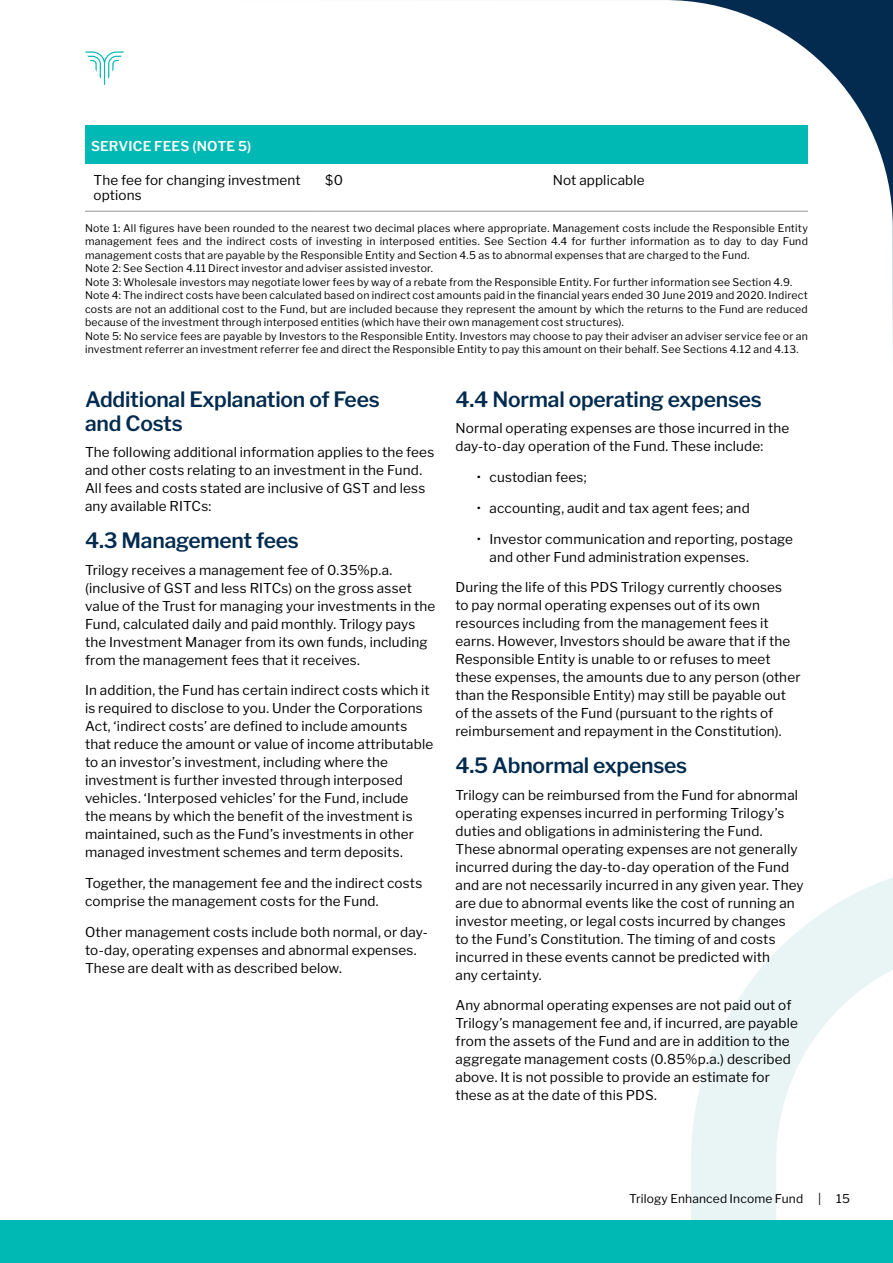
<style>
.page{position:relative;width:893px;height:1263px;background:#fff}
.page>*{position:absolute;margin:0;border:0;box-sizing:border-box;transform-origin:0 0}
.subhead1{font:600 21px/24px "Libre Franklin";letter-spacing:-.01em;color:#032b4f}
.Body_copy{font:100 13.5px/18px "Libre Franklin";letter-spacing:.01em;color:#000}
.Table_column_2{font:100 13.5px/15px "Libre Franklin";letter-spacing:.01em;color:#000}
.Table_header{font:600 13.5px "Libre Franklin";letter-spacing:.01em;color:#fff}
.t1{font:100 12px "Libre Franklin";letter-spacing:.01em;color:#000}
.Disclaimer{font:100 10.5px/13.5px "Libre Franklin";letter-spacing:.02em;color:#000;text-align:justify}
</style>
<div class="page">
<svg style="left:691px;top:877px;width:202px;height:289px"></svg>
<svg style="left:0;top:1166px;width:893px;height:56px"></svg>
<svg style="left:91px;top:0;width:802px;height:346px"></svg>
<div style="left:0;top:1222px;width:893px;height:41px;background:#00b8b4"></div>
<div style="left:85px;top:125px;width:723px;height:39px;background:#00b8b4"></div>
<hr style="left:85px;top:211px;width:232px;height:1px;background:#939598">
<hr style="left:317px;top:211px;width:227px;height:1px;background:#939598">
<hr style="left:544px;top:211px;width:264px;height:1px;background:#939598">
<p class="Table_header" style="left:91px;top:136px;width:162px">SERVICE FEES (NOTE 5)</p>
<p class="Table_column_2" style="left:94px;top:172px;width:209px">The fee for changing investment options</p>
<p class="Table_column_2" style="left:325px;top:172px;width:19px">$0</p>
<p class="Table_column_2" style="left:553px;top:172px;width:93px">Not applicable</p>
<p class="Disclaimer" style="left:85px;top:220px;width:724px">Note 1: All figures have been rounded to the nearest two decimal places where appropriate. Management costs include the Responsible Entity management fees and the indirect costs of investing in interposed entities. See Section 4.4 for further information as to day to day Fund management costs that are payable by the Responsible Entity and Section 4.5 as to abnormal expenses that are charged to the Fund.</p>
<p class="Disclaimer" style="left:85px;top:261px;width:350px">Note 2: See Section 4.11 Direct investor and adviser assisted investor.</p>
<p class="Disclaimer" style="left:85px;top:274px;width:709px">Note 3: Wholesale investors may negotiate lower fees by way of a rebate from the Responsible Entity. For further information see Section 4.9.</p>
<p class="Disclaimer" style="left:85px;top:288px;width:724px">Note 4: The indirect costs have been calculated based on indirect cost amounts paid in the financial years ended 30 June 2019 and 2020. Indirect costs are not an additional cost to the Fund, but are included because they represent the amount by which the returns to the Fund are reduced because of the investment through interposed entities (which have their own management cost structures).</p>
<p class="Disclaimer" style="left:85px;top:328px;width:724px">Note 5: No service fees are payable by Investors to the Responsible Entity. Investors may choose to pay their adviser an adviser service fee or an investment referrer an investment referrer fee and direct the Responsible Entity to pay this amount on their behalf. See Sections 4.12 and 4.13.</p>
<p class="subhead1" style="left:85px;top:385px;width:296px">Additional Explanation of Fees and Costs</p>
<p class="Body_copy" style="left:85px;top:442px;width:351px">The following additional information applies to the fees and other costs relating to an investment in the Fund.<br>All fees and costs stated are inclusive of GST and less any available RITCs:</p>
<p class="subhead1" style="left:85px;top:526px;width:215px">4.3 Management fees</p>
<p class="Body_copy" style="left:85px;top:559px;width:352px">Trilogy receives a management fee of 0.35%p.a. (inclusive of GST and less RITCs) on the gross asset value of the Trust for managing your investments in the Fund, calculated daily and paid monthly. Trilogy pays the Investment Manager from its own funds, including from the management fees that it receives.</p>
<p class="Body_copy" style="left:85px;top:680px;width:350px">In addition, the Fund has certain indirect costs which it is required to disclose to you. Under the Corporations Act, ‘indirect costs’ are defined to include amounts that reduce the amount or value of income attributable to an investor’s investment, including where the investment is further invested through interposed vehicles. ‘Interposed vehicles’ for the Fund, include<br>the means by which the benefit of the investment is maintained, such as the Fund’s investments in other managed investment schemes and term deposits.</p>
<p class="Body_copy" style="left:85px;top:873px;width:339px">Together, the management fee and the indirect costs comprise the management costs for the Fund.</p>
<p class="Body_copy" style="left:85px;top:922px;width:344px">Other management costs include both normal, or day&shy;to-day, operating expenses and abnormal expenses.<br>These are dealt with as described below.</p>
<p class="subhead1" style="left:455px;top:385px;width:308px">4.4 Normal operating expenses</p>
<p class="Body_copy" style="left:455px;top:418px;width:335px">Normal operating expenses are those incurred in the day-to-day operation of the Fund. These include:</p>
<p class="Body_copy" style="left:477px;top:467px;width:112px">• custodian fees;</p>
<p class="Body_copy" style="left:477px;top:498px;width:275px">• accounting, audit and tax agent fees; and</p>
<p class="Body_copy" style="left:489px;top:528px;width:305px;text-indent:-13px">• Investor communication and reporting, postage and other Fund administration expenses.</p>
<p class="Body_copy" style="left:455px;top:577px;width:347px">During the life of this PDS Trilogy currently chooses<br>to pay normal operating expenses out of its own resources including from the management fees it earns. However, Investors should be aware that if the Responsible Entity is unable to or refuses to meet these expenses, the amounts due to any person (other than the Responsible Entity) may still be payable out of the assets of the Fund (pursuant to the rights of reimbursement and repayment in the Constitution).</p>
<p class="subhead1" style="left:455px;top:752px;width:233px">4.5 Abnormal expenses</p>
<p class="Body_copy" style="left:455px;top:784px;width:350px">Trilogy can be reimbursed from the Fund for abnormal operating expenses incurred in performing Trilogy’s duties and obligations in administering the Fund.<br>These abnormal operating expenses are not generally incurred during the day-to-day operation of the Fund and are not necessarily incurred in any given year. They are due to abnormal events like the cost of running an investor meeting, or legal costs incurred by changes<br>to the Fund’s Constitution. The timing of and costs incurred in these events cannot be predicted with<br>any certainty.</p>
<p class="Body_copy" style="left:455px;top:995px;width:344px">Any abnormal operating expenses are not paid out of Trilogy’s management fee and, if incurred, are payable from the assets of the Fund and are in addition to the aggregate management costs (0.85%p.a.) described above. It is not possible to provide an estimate for these as at the date of this PDS.</p>
<p class="t1" style="left:629px;top:1190px;width:222px">Trilogy Enhanced Income Fund | 15</p>
</div>
